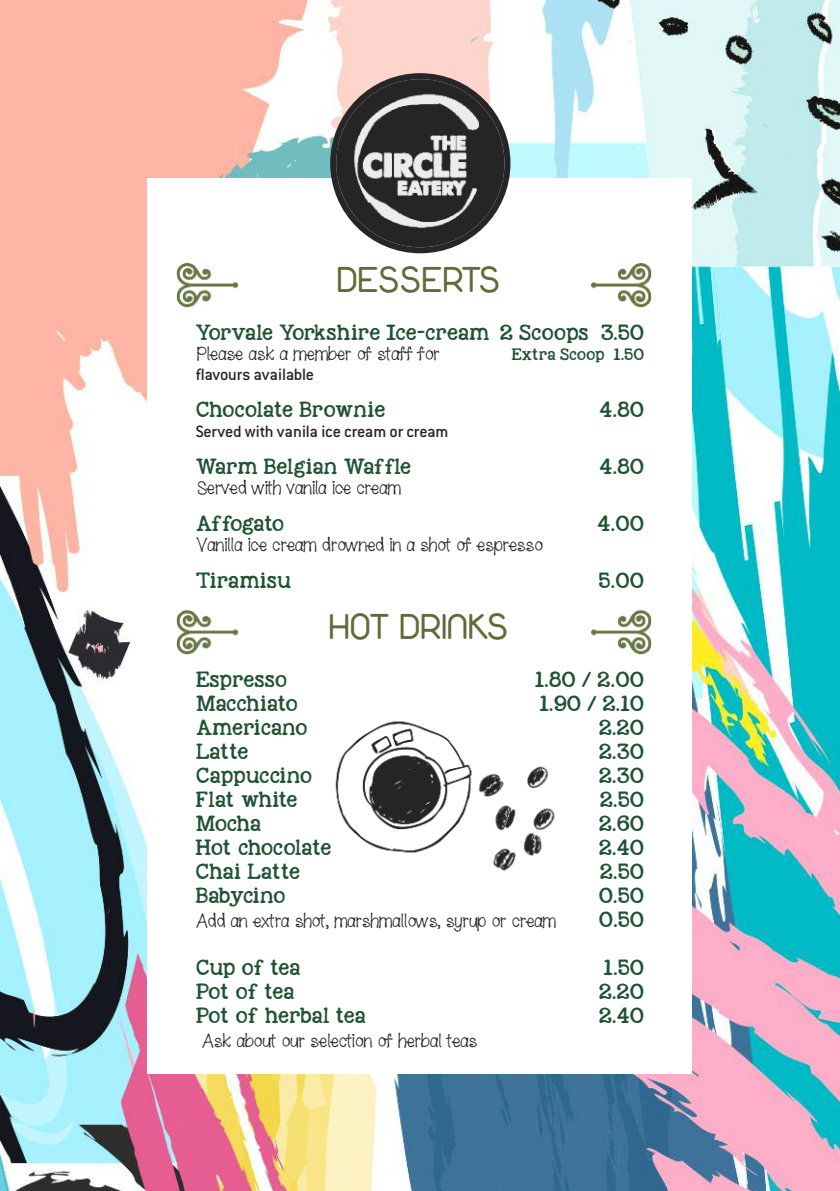
<style>
.page{position:relative;width:840px;height:1191px;background:#fff}
.page>*{position:absolute;margin:0;border:0;box-sizing:border-box;transform-origin:0 0}
.t1{font:38px "Duepuntozero";color:#5e6c37}
.t2{font:18px "frozenberries";color:#272526}
.t3{font:500 18px "Conduit ITC";letter-spacing:-.01em;color:#272526}
.t4{font:16px "KG Nextto Me Solid";color:#205234}
.t5{font:16px "KG Nextto Me Solid";letter-spacing:-.02em;color:#205234}
.t6{font:16px "KG Nextto Me Solid";letter-spacing:-.055em;color:#205234}
.t7{font:16px "KG Nextto Me Solid";letter-spacing:-.04em;color:#205234}
.t8{font:12px "KG Nextto Me Solid";color:#205234}
</style>
<div class="page">
<img style="left:0;top:0;width:839px;height:1191px">
<div style="left:147px;top:178px;width:545px;height:895px;background:#fff"></div>
<img style="left:176px;top:263px;width:61px;height:45px">
<img style="left:591px;top:263px;width:61px;height:45px">
<img style="left:176px;top:610px;width:61px;height:45px">
<img style="left:591px;top:610px;width:61px;height:45px">
<svg style="left:330px;top:73px;width:180px;height:180px;background:#757272"></svg>
<img style="left:483px;top:766px;width:72px;height:105px">
<img style="left:330px;top:710px;width:153px;height:153px;border-radius:76px">
<h1 class="t1" style="left:337px;top:249px;width:165px">DESSERTS</h1>
<p class="t4" style="left:195px;top:320px;width:449px">Yorvale Yorkshire Ice-cream 2 Scoops 3.50</p>
<p class="t2" style="left:195px;top:345px;width:245px">Please ask a member of staff for</p>
<p class="t8" style="left:511px;top:345px;width:134px">Extra Scoop 1.50</p>
<p class="t3" style="left:195px;top:369px;width:120px">flavours available</p>
<p class="t4" style="left:195px;top:397px;width:191px">Chocolate Brownie</p>
<p class="t4" style="left:599px;top:397px;width:46px">4.80</p>
<p class="t3" style="left:195px;top:426px;width:254px">Served with vanila ice cream or cream</p>
<p class="t4" style="left:195px;top:454px;width:217px">Warm Belgian Waffle</p>
<p class="t4" style="left:599px;top:454px;width:46px">4.80</p>
<p class="t2" style="left:195px;top:479px;width:206px">Served with vanila ice cream</p>
<p class="t6" style="left:195px;top:511px;width:90px">Affogato</p>
<p class="t4" style="left:597px;top:511px;width:48px">4.00</p>
<p class="t2" style="left:195px;top:536px;width:348px">Vanilla ice cream drowned in a shot of espresso</p>
<p class="t4" style="left:195px;top:568px;width:97px">Tiramisu</p>
<p class="t4" style="left:598px;top:568px;width:47px">5.00</p>
<h1 class="t1" style="left:329px;top:595px;width:181px">HOT DRINKS</h1>
<p class="t4" style="left:195px;top:666px;width:93px">Espresso</p>
<p class="t4" style="left:534px;top:666px;width:110px">1.80 / 2.00</p>
<p class="t4" style="left:195px;top:690px;width:103px">Macchiato</p>
<p class="t4" style="left:539px;top:690px;width:106px">1.90 / 2.10</p>
<p class="t4" style="left:195px;top:714px;width:113px">Americano</p>
<p class="t4" style="left:598px;top:714px;width:46px">2.20</p>
<p class="t4" style="left:195px;top:738px;width:54px">Latte</p>
<p class="t4" style="left:598px;top:738px;width:46px">2.30</p>
<p class="t4" style="left:195px;top:762px;width:118px">Cappuccino</p>
<p class="t4" style="left:598px;top:762px;width:46px">2.30</p>
<p class="t4" style="left:195px;top:786px;width:103px">Flat white</p>
<p class="t4" style="left:600px;top:786px;width:45px">2.50</p>
<p class="t4" style="left:195px;top:810px;width:67px">Mocha</p>
<p class="t4" style="left:599px;top:810px;width:46px">2.60</p>
<p class="t5" style="left:195px;top:834px;width:137px">Hot chocolate</p>
<p class="t4" style="left:598px;top:834px;width:46px">2.40</p>
<p class="t4" style="left:195px;top:858px;width:106px">Chai Latte</p>
<p class="t4" style="left:600px;top:858px;width:45px">2.50</p>
<p class="t7" style="left:195px;top:882px;width:91px">Babycino</p>
<p class="t4" style="left:598px;top:882px;width:47px">0.50</p>
<p class="t2" style="left:195px;top:911px;width:361px">Add an extra shot, marshmallows, syrup or cream</p>
<p class="t4" style="left:598px;top:906px;width:47px">0.50</p>
<p class="t4" style="left:195px;top:954px;width:106px">Cup of tea</p>
<p class="t4" style="left:603px;top:954px;width:42px">1.50</p>
<p class="t4" style="left:195px;top:978px;width:100px">Pot of tea</p>
<p class="t4" style="left:598px;top:978px;width:46px">2.20</p>
<p class="t4" style="left:195px;top:1002px;width:171px">Pot of herbal tea</p>
<p class="t4" style="left:598px;top:1002px;width:46px">2.40</p>
<p class="t2" style="left:202px;top:1031px;width:276px">Ask about our selection of herbal teas</p>
</div>
